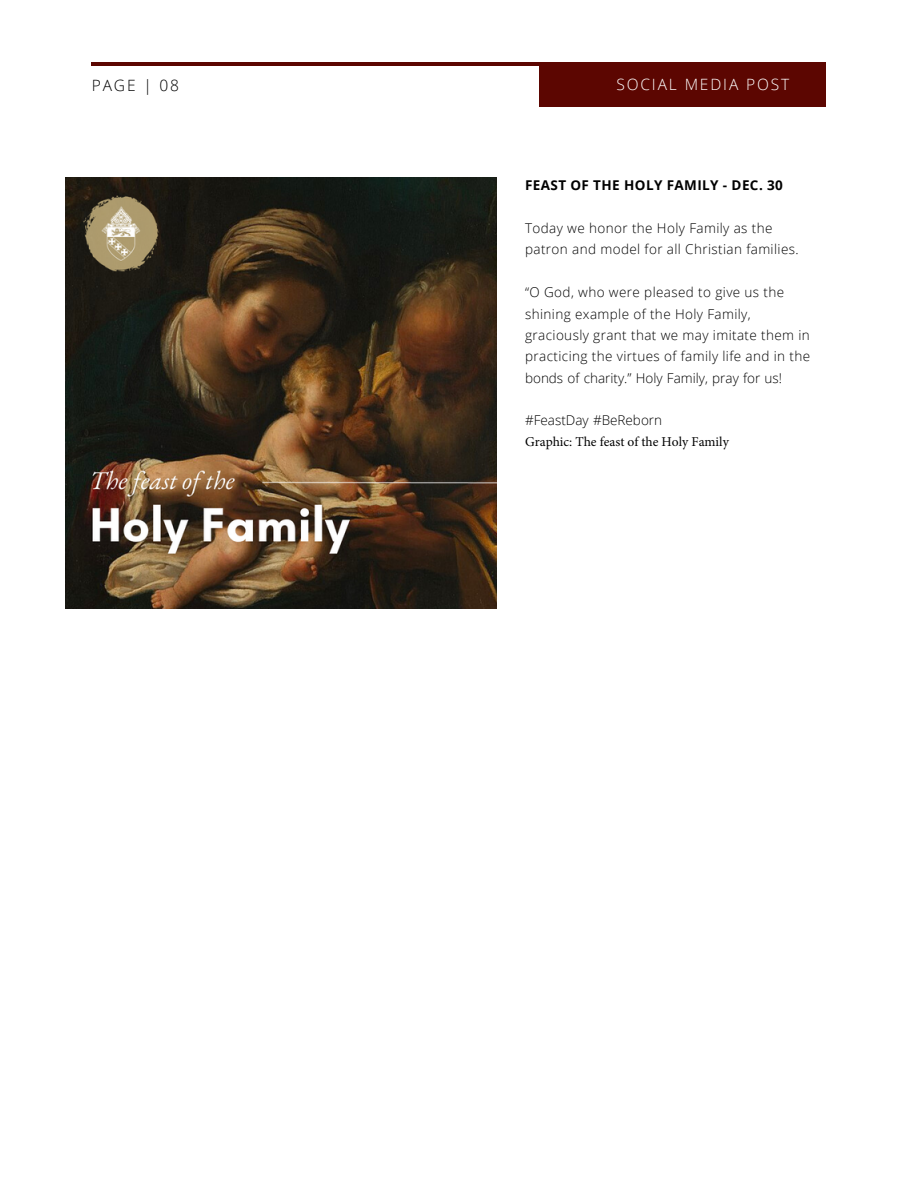
<style>
.page{position:relative;width:918px;height:1188px;background:#fff}
.page>*{position:absolute;margin:0;border:0;box-sizing:border-box;transform-origin:0 0}
.t1{font:300 15.6px "Open Sans";letter-spacing:.12em;color:#fff}
.t2{font:300 15.6px "Open Sans";letter-spacing:.12em;color:#000}
.t3{font:300 13.5px/21.3px "Open Sans";letter-spacing:.03em;color:#000}
.t4{font:13.5px/21.3px "Minion Pro";color:#000}
.t5{font:700 13.5px "Open Sans";letter-spacing:.03em;color:#000}
.s1{font-family:"Open Sans";font-weight:300}
</style>
<div class="page">
<hr style="left:92px;top:62px;width:725px;height:4px;background:#5c0601">
<div style="left:539px;top:62px;width:287px;height:44px;background:#5c0601"></div>
<img style="left:65px;top:177px;width:431px;height:431px">
<p class="t2" style="left:92px;top:74px;width:89px">PAGE | 08</p>
<p class="t1" style="left:616px;top:73px;width:174px">SOCIAL MEDIA POST</p>
<p class="t5" style="left:525px;top:176px;width:259px">FEAST OF THE HOLY FAMILY - DEC. 30</p>
<p class="t3" style="left:525px;top:217px;width:275px">Today we honor the Holy Family as the patron and model for all Christian families.</p>
<p class="t3" style="left:525px;top:281px;width:287px">“O God, who were pleased to give us the shining example of the Holy Family, graciously grant that we may imitate them in practicing the virtues of family life and in the bonds of charity.” Holy Family, pray for us!</p>
<p class="t4" style="left:525px;top:410px;width:205px"><span class="s1">#FeastDay #BeReborn<br></span>Graphic: The feast of the Holy Family</p>
</div>
